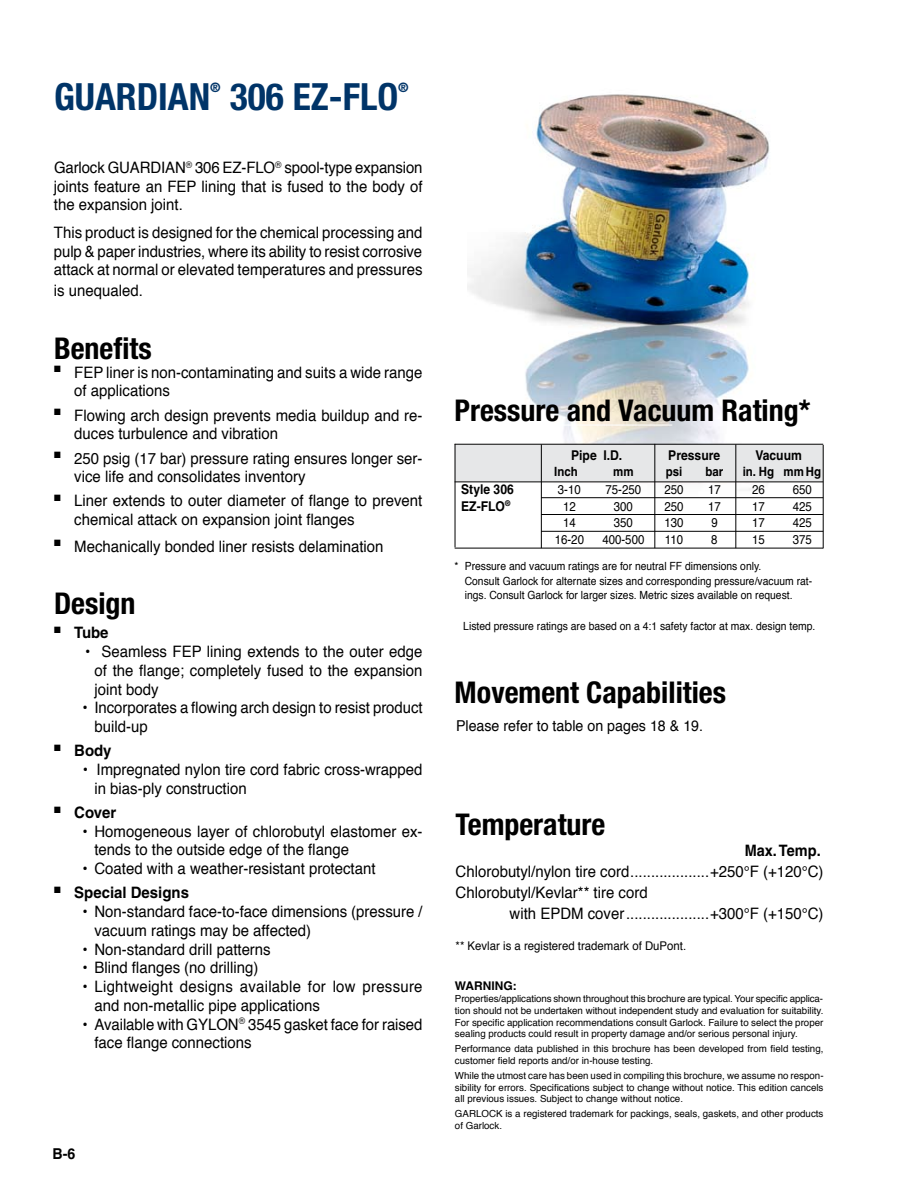
<style>
.page{position:relative;width:918px;height:1188px;background:#fff}
.page>*{position:absolute;margin:0;border:0;box-sizing:border-box;transform-origin:0 0}
.t1{font:700 condensed 37.5px "Helvetica Neue";color:#003468}
.t2{font:700 condensed 30px "Helvetica Neue";color:#000}
.t3{font:15.75px/18.8px "Helvetica";color:#000;scale:.95 1}
.t4{font:15.75px/18.8px "Helvetica";letter-spacing:.02em;color:#000;scale:.95 1}
.t5{font:700 15.75px "Helvetica";color:#000;scale:.95 1}
.t6{font:700 15.75px "Helvetica";color:#000;scale:.92 1}
.t7{font:15px "Helvetica";color:#000;scale:.95 1}
.t8{font:700 15px "Helvetica";color:#000;scale:.95 1}
.t9{font:700 13.5px "Helvetica";color:#000;scale:.9 1}
.t10{font:700 condensed 13.05px "Helvetica Neue";color:#003468}
.t11{font:12.75px "Helvetica";color:#000;scale:.9 1}
.t12{font:700 12.75px "Helvetica";color:#000;scale:.9 1}
.t13{font:12px "Helvetica";color:#000;scale:.95 1}
.t14{font:700 12px "Helvetica";color:#000}
.t15{font:11.25px/15.6px "Helvetica";color:#000;scale:.92 1}
.t16{font:9.75px/11.7px "Helvetica";color:#000;text-align:justify}
</style>
<div class="page">
<img style="left:468px;top:94px;width:324px;height:417px">
<div style="left:455px;top:445px;width:368px;height:36px;background:#e6e7e8"></div>
<hr style="left:455px;top:444px;width:368px;height:1px;background:#000">
<hr style="left:455px;top:482px;width:368px;height:1px;background:#000">
<hr style="left:541px;top:497px;width:282px;height:1px;background:#000">
<hr style="left:541px;top:514px;width:282px;height:1px;background:#000">
<hr style="left:541px;top:531px;width:282px;height:1px;background:#000">
<hr style="left:455px;top:548px;width:368px;height:1px;background:#000">
<hr style="left:455px;top:425px;width:217px;height:1px;background:#fff">
<hr style="left:654px;top:444px;width:1px;height:104px;background:#000">
<hr style="left:541px;top:444px;width:1px;height:104px;background:#000">
<hr style="left:735px;top:444px;width:1px;height:104px;background:#000">
<hr style="left:455px;top:444px;width:1px;height:103px;background:#000">
<hr style="left:823px;top:445px;width:1px;height:103px;background:#000">
<h1 class="t1" style="left:54px;top:74px;width:158px">GUARDIAN</h1>
<p class="t10" style="left:210px;top:80px;width:12px">®</p>
<h1 class="t1" style="left:230px;top:74px;width:170px">306 EZ-FLO</h1>
<p class="t10" style="left:398px;top:80px;width:12px">®</p>
<p class="t3" style="left:54px;top:159px;width:389px;text-align:justify">Garlock GUARDIAN<sup>®</sup> 306 EZ-FLO<sup>®</sup> spool-type expansion joints feature an FEP lining that is fused to the body of the expansion joint.</p>
<p class="t3" style="left:54px;top:223px;width:389px;text-align:justify">This product is designed for the chemical processing and pulp &amp; paper industries, where its ability to resist corrosive attack at normal or elevated temperatures and pressures</p>
<p class="t3" style="left:54px;top:282px;width:95px">is unequaled.</p>
<h2 class="t2" style="left:54px;top:330px;width:99px">Benefits</h2>
<p class="t3" style="left:74px;top:363px;width:368px;text-indent:-20px">■ FEP liner is non-contaminating and suits a wide range of applications</p>
<p class="t3" style="left:74px;top:406px;width:368px;text-indent:-20px">■ Flowing arch design prevents media buildup and re&shy;duces turbulence and vibration</p>
<p class="t3" style="left:74px;top:449px;width:368px;text-indent:-20px">■ 250 psig (17 bar) pressure rating ensures longer ser&shy;vice life and consolidates inventory</p>
<p class="t3" style="left:74px;top:492px;width:368px;text-indent:-20px">■ Liner extends to outer diameter of flange to prevent chemical attack on expansion joint flanges</p>
<p class="t3" style="left:54px;top:537px;width:348px">■ Mechanically bonded liner resists delamination</p>
<h2 class="t2" style="left:54px;top:585px;width:83px">Design</h2>
<p class="t5" style="left:54px;top:623px;width:59px">■ Tube</p>
<p class="t3" style="left:94px;top:643px;width:347px;text-align:justify;text-indent:-9px">• Seamless FEP lining extends to the outer edge of the flange; completely fused to the expansion joint body</p>
<p class="t3" style="left:95px;top:699px;width:347px;text-indent:-12px">• Incorporates a flowing arch design to resist product build-up</p>
<p class="t5" style="left:54px;top:741px;width:62px">■ Body</p>
<p class="t3" style="left:94px;top:761px;width:347px;text-indent:-12px">• Impregnated nylon tire cord fabric cross-wrapped in bias-ply construction</p>
<p class="t5" style="left:54px;top:803px;width:67px">■ Cover</p>
<p class="t3" style="left:94px;top:822px;width:347px;text-indent:-12px">• Homogeneous layer of chlorobutyl elastomer ex&shy;tends to the outside edge of the flange</p>
<p class="t3" style="left:82px;top:860px;width:310px">• Coated with a weather-resistant protectant</p>
<p class="t5" style="left:54px;top:883px;width:144px">■ Special Designs</p>
<p class="t3" style="left:94px;top:903px;width:347px;text-indent:-12px">• Non-standard face-to-face dimensions (pressure / vacuum ratings may be affected)</p>
<p class="t3" style="left:82px;top:940px;width:200px">• Non-standard drill patterns</p>
<p class="t3" style="left:82px;top:959px;width:187px">• Blind flanges (no drilling)</p>
<p class="t4" style="left:95px;top:978px;width:347px;text-indent:-12px">• Lightweight designs available for low pressure and non-metallic pipe applications</p>
<p class="t3" style="left:94px;top:1015px;width:347px;text-indent:-12px">• Available with GYLON<sup>®</sup> 3545 gasket face for raised face flange connections</p>
<p class="t8" style="left:52px;top:1145px;width:26px">B-6</p>
<h2 class="t2" style="left:454px;top:392px;width:357px">Pressure and Vacuum Rating*</h2>
<p class="t9" style="left:571px;top:447px;width:58px">Pipe I.D.</p>
<p class="t9" style="left:668px;top:447px;width:59px">Pressure</p>
<p class="t9" style="left:755px;top:447px;width:53px">Vacuum</p>
<p class="t12" style="left:554px;top:464px;width:28px">Inch</p>
<p class="t12" style="left:613px;top:464px;width:24px">mm</p>
<p class="t12" style="left:666px;top:464px;width:20px">psi</p>
<p class="t12" style="left:706px;top:464px;width:21px">bar</p>
<p class="t12" style="left:743px;top:464px;width:89px">in. Hg mm Hg</p>
<p class="t9" style="left:461px;top:481px;width:60px">Style 306</p>
<p class="t11" style="left:558px;top:479px;width:27px">3-10</p>
<p class="t11" style="left:606px;top:479px;width:41px">75-250</p>
<p class="t11" style="left:664px;top:479px;width:23px">250</p>
<p class="t11" style="left:708px;top:479px;width:16px">17</p>
<p class="t11" style="left:752px;top:479px;width:16px">26</p>
<p class="t11" style="left:793px;top:479px;width:23px">650</p>
<p class="t9" style="left:461px;top:498px;width:56px">EZ-FLO<sup>®</sup></p>
<p class="t11" style="left:563px;top:496px;width:16px">12</p>
<p class="t11" style="left:614px;top:496px;width:23px">300</p>
<p class="t11" style="left:664px;top:496px;width:23px">250</p>
<p class="t11" style="left:708px;top:496px;width:16px">17</p>
<p class="t11" style="left:752px;top:496px;width:16px">17</p>
<p class="t11" style="left:793px;top:496px;width:23px">425</p>
<p class="t11" style="left:563px;top:513px;width:16px">14</p>
<p class="t11" style="left:614px;top:513px;width:23px">350</p>
<p class="t11" style="left:664px;top:513px;width:23px">130</p>
<p class="t11" style="left:711px;top:513px;width:9px">9</p>
<p class="t11" style="left:752px;top:513px;width:16px">17</p>
<p class="t11" style="left:793px;top:513px;width:23px">425</p>
<p class="t11" style="left:555px;top:530px;width:34px">16-20</p>
<p class="t11" style="left:602px;top:530px;width:48px">400-500</p>
<p class="t11" style="left:665px;top:530px;width:22px">110</p>
<p class="t11" style="left:711px;top:530px;width:9px">8</p>
<p class="t11" style="left:752px;top:530px;width:16px">15</p>
<p class="t11" style="left:793px;top:530px;width:23px">375</p>
<p class="t15" style="left:465px;top:558px;width:379px;text-indent:-10px">* Pressure and vacuum ratings are for neutral FF dimensions only.<br>Consult Garlock for alternate sizes and corresponding pressure/vacuum rat-</p>
<p class="t15" style="left:465px;top:588px;width:358px">ings. Consult Garlock for larger sizes. Metric sizes available on request.</p>
<p class="t15" style="left:463px;top:619px;width:384px">Listed pressure ratings are based on a 4:1 safety factor at max. design temp.</p>
<h2 class="t2" style="left:454px;top:674px;width:273px">Movement Capabilities</h2>
<p class="t7" style="left:456px;top:714px;width:262px">Please refer to table on pages 18 &amp; 19.</p>
<h2 class="t2" style="left:456px;top:806px;width:151px">Temperature</h2>
<p class="t6" style="left:745px;top:841px;width:84px">Max. Temp.</p>
<p class="t3" style="left:456px;top:861px;width:389px;line-height:21px">Chlorobutyl/nylon tire cord...................+250°F (+120°C)<br>Chlorobutyl/Kevlar** tire cord</p>
<p class="t3" style="left:510px;top:904px;width:332px">with EPDM cover....................+300°F (+150°C)</p>
<p class="t13" style="left:456px;top:936px;width:244px">** Kevlar is a registered trademark of DuPont.</p>
<p class="t14" style="left:455px;top:979px;width:63px">WARNING:</p>
<p class="t16" style="left:455px;top:993px;width:370px">Properties/applications shown throughout this brochure are typical. Your specific applica&shy;tion should not be undertaken without independent study and evaluation for suitability.<br>For specific application recommendations consult Garlock. Failure to select the proper sealing products could result in property damage and/or serious personal injury.</p>
<p class="t16" style="left:455px;top:1043px;width:370px">Performance data published in this brochure has been developed from field testing, customer field reports and/or in-house testing.</p>
<p class="t16" style="left:455px;top:1070px;width:370px">While the utmost care has been used in compiling this brochure, we assume no respon&shy;sibility for errors. Specifications subject to change without notice. This edition cancels all previous issues. Subject to change without notice.</p>
<p class="t16" style="left:455px;top:1108px;width:370px">GARLOCK is a registered trademark for packings, seals, gaskets, and other products of Garlock.</p>
</div>
